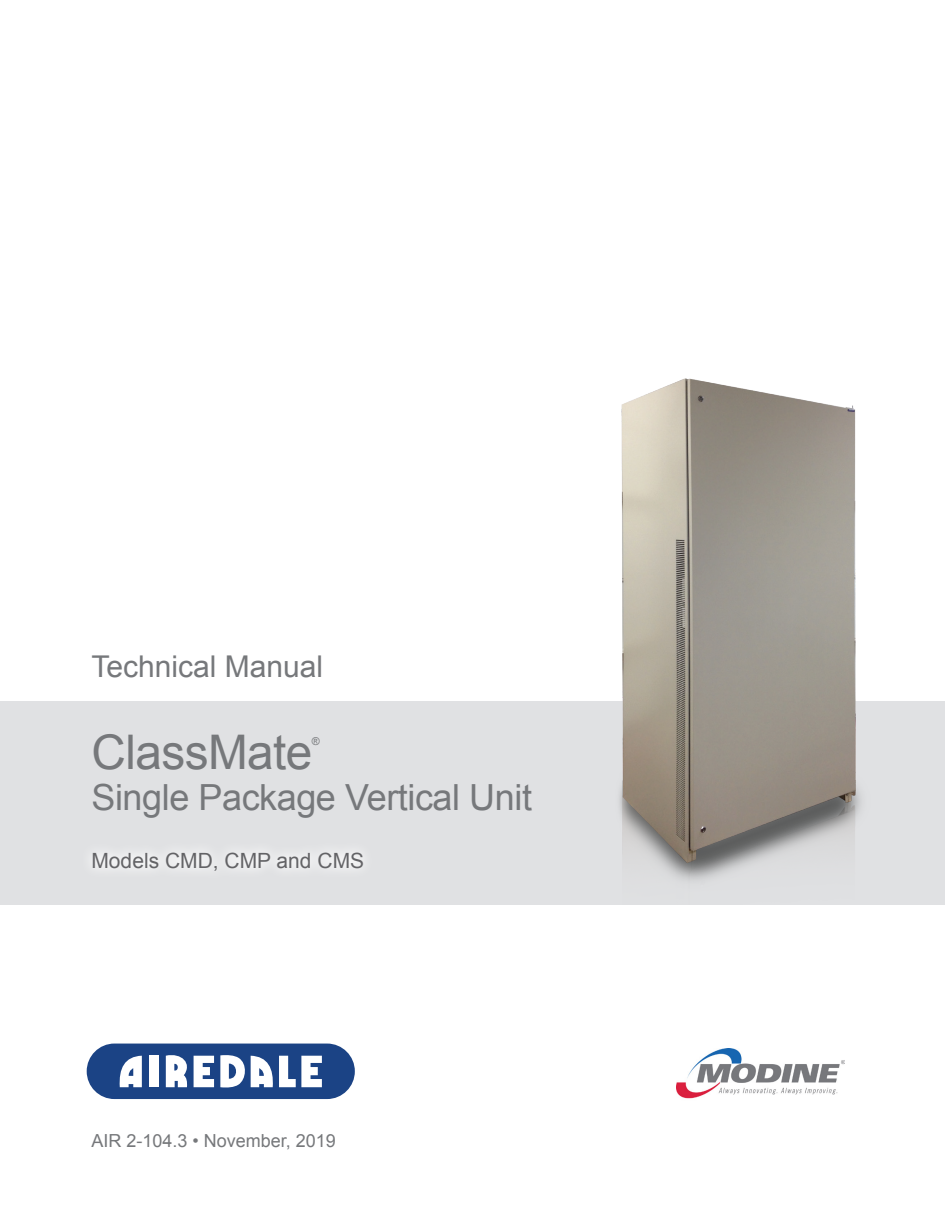
<style>
.page{position:relative;width:945px;height:1215px;background:#fff}
.page>*{position:absolute;margin:0;border:0;box-sizing:border-box;transform-origin:0 0}
.t1{font:47.7px "Arial";letter-spacing:-.01em;color:#76787b}
.t2{font:36px "Arial";letter-spacing:-.01em;color:#76787b}
.t3{font:30px "Arial";color:#76787b}
.t4{font:21px "Arial";color:#636366}
.t5{font:18px "Arial";color:#76787b}
.t6{font:10.8px "Arial";color:#76787b}
</style>
<div class="page">
<img style="left:676px;top:1049px;width:168px;height:50px">
<div style="left:0;top:701px;width:945px;height:203px;background:#e0e1e3"></div>
<div style="left:87px;top:1044px;width:268px;height:55px;background:#1b4385;border-radius:28px"></div>
<svg style="left:220px;top:1055px;width:102px;height:33px"></svg>
<svg style="left:166px;top:1055px;width:48px;height:32px"></svg>
<div style="left:149px;top:1056px;width:9px;height:31px;background:#fff"></div>
<svg style="left:119px;top:1056px;width:23px;height:31px"></svg>
<div style="left:80px;top:840px;width:296px;height:43px;background:#e5e6e7"></div>
<img style="left:619px;top:378px;width:242px;height:504px">
<p class="t3" style="left:92px;top:647px;width:233px">Technical Manual</p>
<p class="t1" style="left:92px;top:721px;width:223px">ClassMate</p>
<p class="t6" style="left:312px;top:734px;width:9px">®</p>
<p class="t2" style="left:92px;top:774px;width:442px">Single Package Vertical Unit</p>
<p class="t4" style="left:91px;top:847px;width:274px">Models CMD, CMP and CMS</p>
<p class="t5" style="left:92px;top:1129px;width:246px">AIR 2-104.3 • November, 2019</p>
</div>
